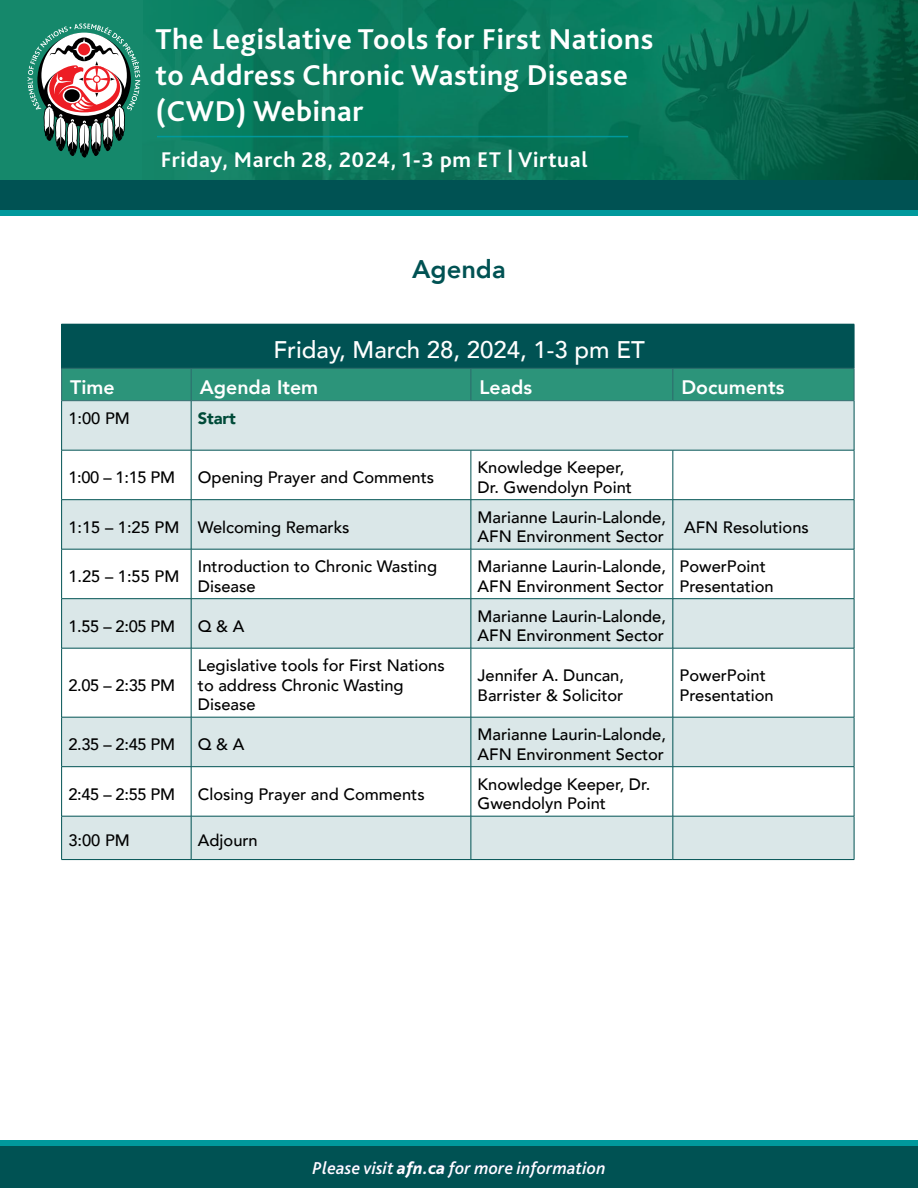
<style>
.page{position:relative;width:918px;height:1188px;background:#fff}
.page>*{position:absolute;margin:0;border:0;box-sizing:border-box;transform-origin:0 0}
.t1{font:700 30px/36px "Bliss 2";letter-spacing:.02em;color:#fff}
.t2{font:800 25.5px "Avenir";color:#005253}
.t3{font:500 24px "Avenir";color:#fff}
.t4{font:700 22.2px "Bliss 2";letter-spacing:.03em;color:#fff}
.t5{font:800 19.5px "Avenir";color:#fff}
.t6{font:italic 500 18px "Bliss 2";letter-spacing:.01em;color:#fff}
.t7{font:500 16.5px/19.5px "Avenir";color:#000}
.t8{font:900 16.5px "Avenir";letter-spacing:-.01em;color:#004b39}
.s1{font-weight:800}
</style>
<div class="page">
<div style="left:0;top:1141px;width:918px;height:47px;background:#005253"></div>
<div style="left:0;top:1140px;width:918px;height:5px;background:#00999c"></div>
<div style="left:0;top:0;width:918px;height:205px;background:#15886b"></div>
<img style="left:157px;top:0;width:761px;height:180px">
<div style="left:0;top:180px;width:918px;height:36px;background:#005253"></div>
<div style="left:0;top:211px;width:918px;height:5px;background:#00999c"></div>
<svg style="left:28px;top:23px;width:112px;height:135px"></svg>
<hr style="left:157px;top:136px;width:471px;height:1px;background:#00999c">
<div style="left:312px;top:1161px;width:292px;height:16px;background:#2d3986;opacity:.53"></div>
<div style="left:62px;top:324px;width:792px;height:44px;background:#005253"></div>
<div style="left:62px;top:369px;width:792px;height:31px;background:#2c947a"></div>
<div style="left:62px;top:401px;width:792px;height:458px;background:#dae7e8"></div>
<svg style="left:62px;top:451px;width:792px;height:365px"></svg>
<hr style="left:61px;top:401px;width:1px;height:49px;background:#005253">
<hr style="left:191px;top:401px;width:1px;height:49px;background:#005253">
<hr style="left:854px;top:401px;width:1px;height:49px;background:#005253">
<hr style="left:61px;top:450px;width:130px;height:1px;background:#005253">
<hr style="left:61px;top:450px;width:1px;height:49px;background:#005253">
<hr style="left:191px;top:450px;width:280px;height:1px;background:#005253">
<hr style="left:191px;top:450px;width:1px;height:49px;background:#005253">
<hr style="left:471px;top:450px;width:202px;height:1px;background:#005253">
<hr style="left:471px;top:450px;width:1px;height:49px;background:#005253">
<hr style="left:673px;top:450px;width:181px;height:1px;background:#005253">
<hr style="left:673px;top:450px;width:1px;height:49px;background:#005253">
<hr style="left:854px;top:450px;width:1px;height:49px;background:#005253">
<hr style="left:61px;top:324px;width:1px;height:44px;background:#005253">
<hr style="left:854px;top:324px;width:1px;height:44px;background:#005253">
<hr style="left:61px;top:368px;width:130px;height:1px;background:#2d696b">
<hr style="left:61px;top:368px;width:1px;height:32px;background:#2d696b">
<hr style="left:191px;top:368px;width:280px;height:1px;background:#2d696b">
<hr style="left:191px;top:368px;width:1px;height:32px;background:#2d696b">
<hr style="left:471px;top:368px;width:202px;height:1px;background:#2d696b">
<hr style="left:471px;top:368px;width:1px;height:32px;background:#2d696b">
<hr style="left:673px;top:368px;width:181px;height:1px;background:#2d696b">
<hr style="left:673px;top:368px;width:1px;height:32px;background:#2d696b">
<hr style="left:854px;top:368px;width:1px;height:32px;background:#2d696b">
<hr style="left:61px;top:400px;width:130px;height:1px;background:#2d696b">
<hr style="left:191px;top:400px;width:280px;height:1px;background:#2d696b">
<hr style="left:471px;top:400px;width:202px;height:1px;background:#2d696b">
<hr style="left:673px;top:400px;width:181px;height:1px;background:#2d696b">
<hr style="left:61px;top:599px;width:1px;height:49px;background:#005253">
<hr style="left:191px;top:599px;width:1px;height:49px;background:#005253">
<hr style="left:471px;top:599px;width:1px;height:49px;background:#005253">
<hr style="left:673px;top:599px;width:1px;height:49px;background:#005253">
<hr style="left:854px;top:599px;width:1px;height:49px;background:#005253">
<hr style="left:61px;top:648px;width:130px;height:1px;background:#005253">
<hr style="left:61px;top:648px;width:1px;height:69px;background:#005253">
<hr style="left:191px;top:648px;width:280px;height:1px;background:#005253">
<hr style="left:191px;top:648px;width:1px;height:69px;background:#005253">
<hr style="left:471px;top:648px;width:202px;height:1px;background:#005253">
<hr style="left:471px;top:648px;width:1px;height:69px;background:#005253">
<hr style="left:673px;top:648px;width:181px;height:1px;background:#005253">
<hr style="left:673px;top:648px;width:1px;height:69px;background:#005253">
<hr style="left:854px;top:648px;width:1px;height:69px;background:#005253">
<hr style="left:61px;top:767px;width:1px;height:49px;background:#005253">
<hr style="left:191px;top:767px;width:1px;height:49px;background:#005253">
<hr style="left:471px;top:767px;width:1px;height:49px;background:#005253">
<hr style="left:673px;top:767px;width:1px;height:49px;background:#005253">
<hr style="left:854px;top:767px;width:1px;height:49px;background:#005253">
<hr style="left:61px;top:859px;width:130px;height:1px;background:#005253">
<hr style="left:191px;top:859px;width:280px;height:1px;background:#005253">
<hr style="left:471px;top:859px;width:202px;height:1px;background:#005253">
<hr style="left:673px;top:859px;width:181px;height:1px;background:#005253">
<hr style="left:61px;top:717px;width:130px;height:1px;background:#005253">
<hr style="left:61px;top:717px;width:1px;height:49px;background:#005253">
<hr style="left:61px;top:766px;width:130px;height:1px;background:#005253">
<hr style="left:191px;top:717px;width:280px;height:1px;background:#005253">
<hr style="left:191px;top:717px;width:1px;height:49px;background:#005253">
<hr style="left:191px;top:766px;width:280px;height:1px;background:#005253">
<hr style="left:471px;top:717px;width:202px;height:1px;background:#005253">
<hr style="left:471px;top:717px;width:1px;height:49px;background:#005253">
<hr style="left:471px;top:766px;width:202px;height:1px;background:#005253">
<hr style="left:673px;top:717px;width:181px;height:1px;background:#005253">
<hr style="left:673px;top:717px;width:1px;height:49px;background:#005253">
<hr style="left:854px;top:717px;width:1px;height:49px;background:#005253">
<hr style="left:673px;top:766px;width:181px;height:1px;background:#005253">
<hr style="left:61px;top:816px;width:130px;height:1px;background:#005253">
<hr style="left:61px;top:816px;width:1px;height:43px;background:#005253">
<hr style="left:191px;top:816px;width:280px;height:1px;background:#005253">
<hr style="left:191px;top:816px;width:1px;height:43px;background:#005253">
<hr style="left:471px;top:816px;width:202px;height:1px;background:#005253">
<hr style="left:471px;top:816px;width:1px;height:43px;background:#005253">
<hr style="left:673px;top:816px;width:181px;height:1px;background:#005253">
<hr style="left:673px;top:816px;width:1px;height:43px;background:#005253">
<hr style="left:854px;top:816px;width:1px;height:43px;background:#005253">
<hr style="left:61px;top:499px;width:130px;height:1px;background:#005253">
<hr style="left:61px;top:500px;width:1px;height:49px;background:#005253">
<hr style="left:191px;top:499px;width:280px;height:1px;background:#005253">
<hr style="left:191px;top:500px;width:1px;height:49px;background:#005253">
<hr style="left:471px;top:499px;width:202px;height:1px;background:#005253">
<hr style="left:471px;top:500px;width:1px;height:49px;background:#005253">
<hr style="left:673px;top:499px;width:181px;height:1px;background:#005253">
<hr style="left:673px;top:500px;width:1px;height:49px;background:#005253">
<hr style="left:854px;top:500px;width:1px;height:49px;background:#005253">
<hr style="left:61px;top:549px;width:130px;height:1px;background:#005253">
<hr style="left:61px;top:549px;width:1px;height:49px;background:#005253">
<hr style="left:61px;top:598px;width:130px;height:1px;background:#005253">
<hr style="left:191px;top:549px;width:280px;height:1px;background:#005253">
<hr style="left:191px;top:549px;width:1px;height:49px;background:#005253">
<hr style="left:191px;top:598px;width:280px;height:1px;background:#005253">
<hr style="left:471px;top:549px;width:202px;height:1px;background:#005253">
<hr style="left:471px;top:549px;width:1px;height:49px;background:#005253">
<hr style="left:471px;top:598px;width:202px;height:1px;background:#005253">
<hr style="left:673px;top:549px;width:181px;height:1px;background:#005253">
<hr style="left:673px;top:549px;width:1px;height:49px;background:#005253">
<hr style="left:854px;top:549px;width:1px;height:49px;background:#005253">
<hr style="left:673px;top:598px;width:181px;height:1px;background:#005253">
<h1 class="t1" style="left:155px;top:21px;width:499px">The Legislative Tools for First Nations to Address Chronic Wasting Disease (CWD) Webinar</h1>
<h3 class="t4" style="left:161px;top:146px;width:428px">Friday, March 28, 2024, 1-3 pm ET | Virtual</h3>
<h2 class="t2" style="left:412px;top:249px;width:95px">Agenda</h2>
<h3 class="t3" style="left:274px;top:329px;width:373px">Friday, March 28, 2024, 1-3 pm ET</h3>
<p class="t5" style="left:70px;top:372px;width:46px">Time</p>
<p class="t5" style="left:200px;top:372px;width:120px">Agenda Item</p>
<p class="t5" style="left:480px;top:372px;width:54px">Leads</p>
<p class="t5" style="left:681px;top:372px;width:104px">Documents</p>
<p class="t7" style="left:68px;top:408px;width:63px">1:00 PM</p>
<p class="t8" style="left:198px;top:404px;width:39px">Start</p>
<p class="t7" style="left:68px;top:467px;width:108px">1:00 – 1:15 PM</p>
<p class="t7" style="left:198px;top:467px;width:238px">Opening Prayer and Comments</p>
<p class="t7" style="left:478px;top:457px;width:156px">Knowledge Keeper,<br>Dr. Gwendolyn Point</p>
<p class="t7" style="left:68px;top:516px;width:283px">1:15 – 1:25 PM Welcoming Remarks</p>
<p class="t7" style="left:478px;top:507px;width:190px">Marianne Laurin-Lalonde,<br>AFN Environment Sector</p>
<p class="t7" style="left:684px;top:516px;width:126px">AFN Resolutions</p>
<p class="t7" style="left:68px;top:566px;width:112px">1.25 – 1:55 PM</p>
<p class="t7" style="left:198px;top:556px;width:241px">Introduction to Chronic Wasting<br>Disease</p>
<p class="t7" style="left:478px;top:556px;width:190px">Marianne Laurin-Lalonde,<br>AFN Environment Sector</p>
<p class="t7" style="left:680px;top:556px;width:96px">PowerPoint<br>Presentation</p>
<p class="t7" style="left:68px;top:615px;width:108px">1.55 – 2:05 PM</p>
<p class="t7" style="left:198px;top:615px;width:48px">Q &amp; A</p>
<p class="t7" style="left:478px;top:606px;width:190px">Marianne Laurin-Lalonde,<br>AFN Environment Sector</p>
<p class="t7" style="left:68px;top:675px;width:108px">2.05 – 2:35 PM</p>
<p class="t7" style="left:198px;top:655px;width:248px">Legislative tools for First Nations to address Chronic Wasting<br>Disease</p>
<p class="t7" style="left:478px;top:665px;width:148px">Jennifer A. Duncan,<br>Barrister &amp; Solicitor</p>
<p class="t7" style="left:680px;top:665px;width:96px">PowerPoint<br>Presentation</p>
<p class="t7" style="left:68px;top:734px;width:108px">2.35 – 2:45 PM</p>
<p class="t7" style="left:198px;top:734px;width:48px">Q &amp; A</p>
<p class="t7" style="left:478px;top:724px;width:190px">Marianne Laurin-Lalonde,<br>AFN Environment Sector</p>
<p class="t7" style="left:68px;top:783px;width:108px">2:45 – 2:55 PM</p>
<p class="t7" style="left:198px;top:783px;width:228px">Closing Prayer and Comments</p>
<p class="t7" style="left:478px;top:774px;width:174px">Knowledge Keeper, Dr.<br>Gwendolyn Point</p>
<p class="t7" style="left:68px;top:830px;width:63px">3:00 PM</p>
<p class="t7" style="left:198px;top:830px;width:61px">Adjourn</p>
<p class="t6" style="left:312px;top:1156px;width:295px">Please visit <span class="s1">afn.ca</span> for more information</p>
</div>
